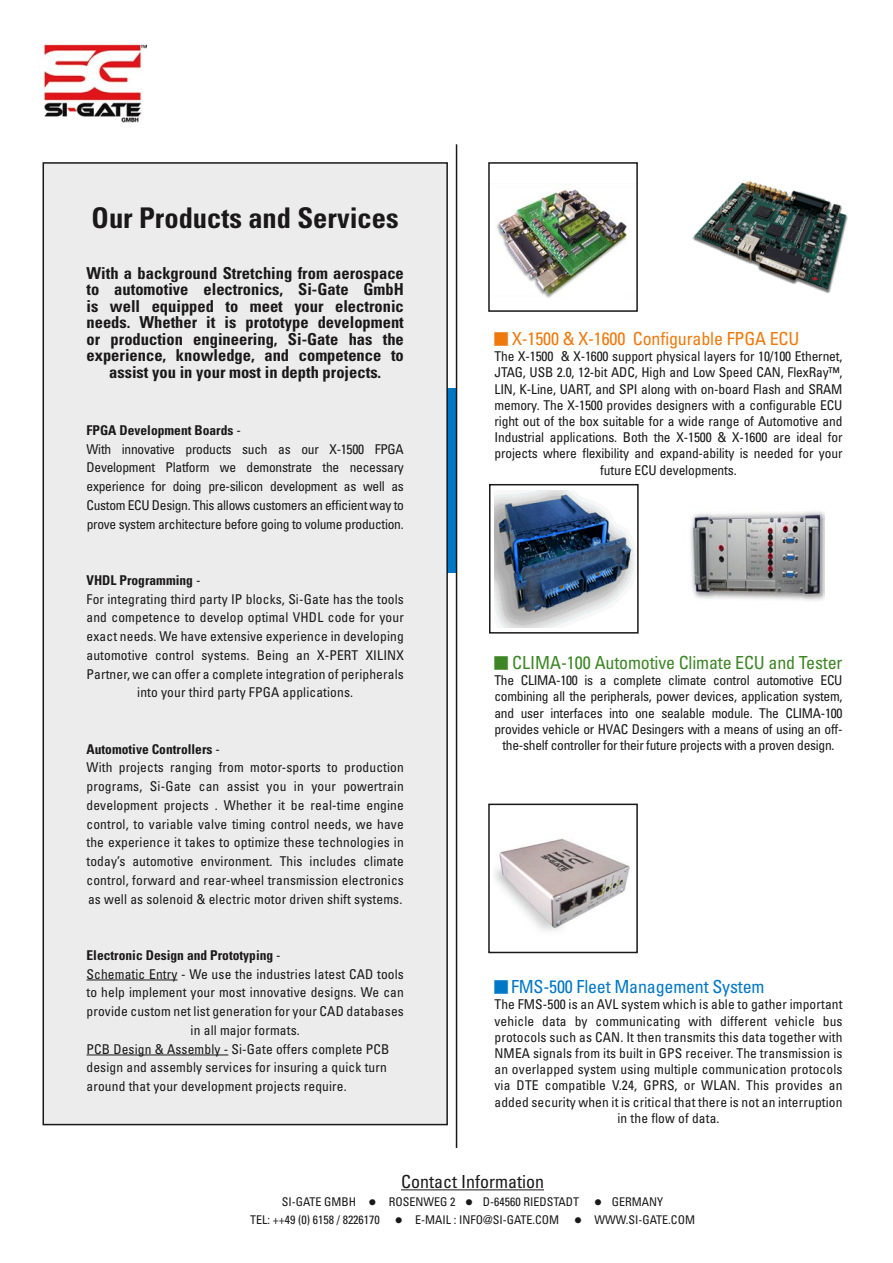
<style>
.page{position:relative;width:893px;height:1263px;background:#fff}
.page>*{position:absolute;margin:0;border:0;box-sizing:border-box;transform-origin:0 0}
.t1{font:700 condensed 28.5px "Univers";color:#1a1818}
.t2{font:condensed 18px "Univers";letter-spacing:-.01em;color:#3d8626}
.t3{font:condensed 18px "Univers";letter-spacing:-.01em;color:#ef790c}
.t4{font:condensed 18px "Univers";letter-spacing:-.01em;color:#0077c7}
.t5{font:condensed 18px "Univers";color:#1a1818}
.t6{font:700 condensed 16.5px/16.5px "Univers";color:#1a1818;text-align:center}
.t7{font:condensed 13.5px/18.8px "Univers";letter-spacing:.01em;color:#1a1818;text-align:center}
.t8{font:condensed 13.5px/16.2px "Univers";letter-spacing:-.01em;color:#1a1818;text-align:center}
.t9{font:condensed 13.5px/16.2px "Univers";letter-spacing:-.02em;color:#1a1818;text-align:center}
.t10{font:700 condensed 13.5px "Univers";color:#1a1818}
.t11{font:condensed 12px "Univers";color:#1a1818}
.s1{font-weight:400}
</style>
<div class="page">
<div style="left:447px;top:388px;width:10px;height:185px;background:#0077c7"></div>
<img style="left:43px;top:44px;width:104px;height:79px">
<div style="left:43px;top:163px;width:404px;height:961px;background:#ececec"></div>
<hr style="left:87px;top:979px;width:91px;height:1px;background:#1a1818">
<hr style="left:87px;top:1054px;width:141px;height:1px;background:#1a1818">
<div style="left:43px;top:162px;width:405px;height:963px;border:2px solid #1a1818"></div>
<img style="left:497px;top:189px;width:130px;height:110px">
<div style="left:488px;top:162px;width:150px;height:150px;border:2px solid #1a1818"></div>
<img style="left:495px;top:490px;width:140px;height:137px">
<div style="left:489px;top:484px;width:150px;height:150px;border:2px solid #1a1818"></div>
<img style="left:494px;top:838px;width:136px;height:93px">
<div style="left:488px;top:804px;width:150px;height:149px;border:2px solid #1a1818"></div>
<hr style="left:401px;top:1189px;width:143px;height:1px;background:#1a1818">
<hr style="left:456px;top:144px;width:1px;height:1004px;background:#1a1818">
<img style="left:690px;top:511px;width:135px;height:90px">
<img style="left:692px;top:181px;width:156px;height:113px">
<p class="t1" style="left:92px;top:201px;width:309px">Our Products and Services</p>
<p class="t6" style="left:87px;top:265px;width:319px">With a background Stretching from aerospace to automotive electronics, Si-Gate GmbH is well equipped to meet your electronic needs. Whether it is prototype development or production engineering, Si-Gate has the experience, knowledge, and competence to assist you in your most in depth projects.</p>
<p class="t10" style="left:87px;top:422px;width:156px">FPGA Development Boards <span class="s1">-</span></p>
<p class="t7" style="left:87px;top:439px;width:319px;text-align:justify">With innovative products such as our X-1500 FPGA Development Platform we demonstrate the necessary experience for doing pre-silicon development as well as Custom ECU Design. This allows customers an efficient way to prove system architecture before going to volume production.</p>
<p class="t10" style="left:87px;top:572px;width:115px">VHDL Programming <span class="s1">-</span></p>
<p class="t7" style="left:87px;top:589px;width:319px">For integrating third party IP blocks, Si-Gate has the tools and competence to develop optimal VHDL code for your exact needs. We have extensive experience in developing automotive control systems. Being an X-PERT XILINX Partner, we can offer a complete integration of peripherals into your third party FPGA applications.</p>
<p class="t10" style="left:87px;top:740px;width:135px">Automotive Controllers <span class="s1">-</span></p>
<p class="t7" style="left:87px;top:758px;width:319px;text-align:justify">With projects ranging from motor-sports to production programs, Si-Gate can assist you in your powertrain development projects . Whether it be real-time engine control, to variable valve timing control needs, we have the experience it takes to optimize these technologies in today’s automotive environment. This includes climate control, forward and rear-wheel transmission electronics as well as solenoid &amp; electric motor driven shift systems.</p>
<p class="t10" style="left:87px;top:947px;width:196px">Electronic Design and Prototyping <span class="s1">-</span></p>
<p class="t7" style="left:87px;top:964px;width:319px">Schematic Entry - We use the industries latest CAD tools to help implement your most innovative designs. We can provide custom net list generation for your CAD databases in all major formats.</p>
<p class="t7" style="left:87px;top:1039px;width:304px;text-align:left">PCB Design &amp; Assembly - Si-Gate offers complete PCB design and assembly services for insuring a quick turn around that your development projects require.</p>
<p class="t3" style="left:512px;top:327px;width:289px">X-1500 &amp; X-1600 Configurable FPGA ECU</p>
<p class="t8" style="left:494px;top:348px;width:350px">The X-1500 &amp; X-1600 support physical layers for 10/100 Ethernet, JTAG, USB 2.0, 12-bit ADC, High and Low Speed CAN, FlexRay™, LIN, K-Line, UART, and SPI along with on-board Flash and SRAM memory. The X-1500 provides designers with a configurable ECU right out of the box suitable for a wide range of Automotive and Industrial applications. Both the X-1500 &amp; X-1600 are ideal for projects where flexibility and expand-ability is needed for your future ECU developments.</p>
<p class="t2" style="left:512px;top:651px;width:332px">CLIMA-100 Automotive Climate ECU and Tester</p>
<p class="t9" style="left:494px;top:672px;width:350px">The CLIMA-100 is a complete climate control automotive ECU combining all the peripherals, power devices, application system, and user interfaces into one sealable module. The CLIMA-100 provides vehicle or HVAC Desingers with a means of using an off&shy;the-shelf controller for their future projects with a proven design.</p>
<p class="t4" style="left:511px;top:975px;width:255px">FMS-500 Fleet Management System</p>
<p class="t7" style="left:494px;top:996px;width:350px;line-height:16.2px">The FMS-500 is an AVL system which is able to gather important vehicle data by communicating with different vehicle bus protocols such as CAN. It then transmits this data together with NMEA signals from its built in GPS receiver. The transmission is an overlapped system using multiple communication protocols via DTE compatible V.24, GPRS, or WLAN. This provides an added security when it is critical that there is not an interruption in the flow of data.</p>
<p class="t5" style="left:401px;top:1170px;width:145px">Contact Information</p>
<p class="t11" style="left:282px;top:1194px;width:299px">SI-GATE GMBH ■ ROSENWEG 2 ■ D-64560 RIEDSTADT</p>
<p class="t11" style="left:595px;top:1194px;width:69px">■ GERMANY</p>
<p class="t11" style="left:250px;top:1212px;width:131px">TEL: ++49 (0) 6158 / 8226170</p>
<p class="t11" style="left:396px;top:1212px;width:165px">■ E-MAIL : INFO@SI-GATE.COM</p>
<p class="t11" style="left:575px;top:1212px;width:121px">■ WWW.SI-GATE.COM</p>
</div>
